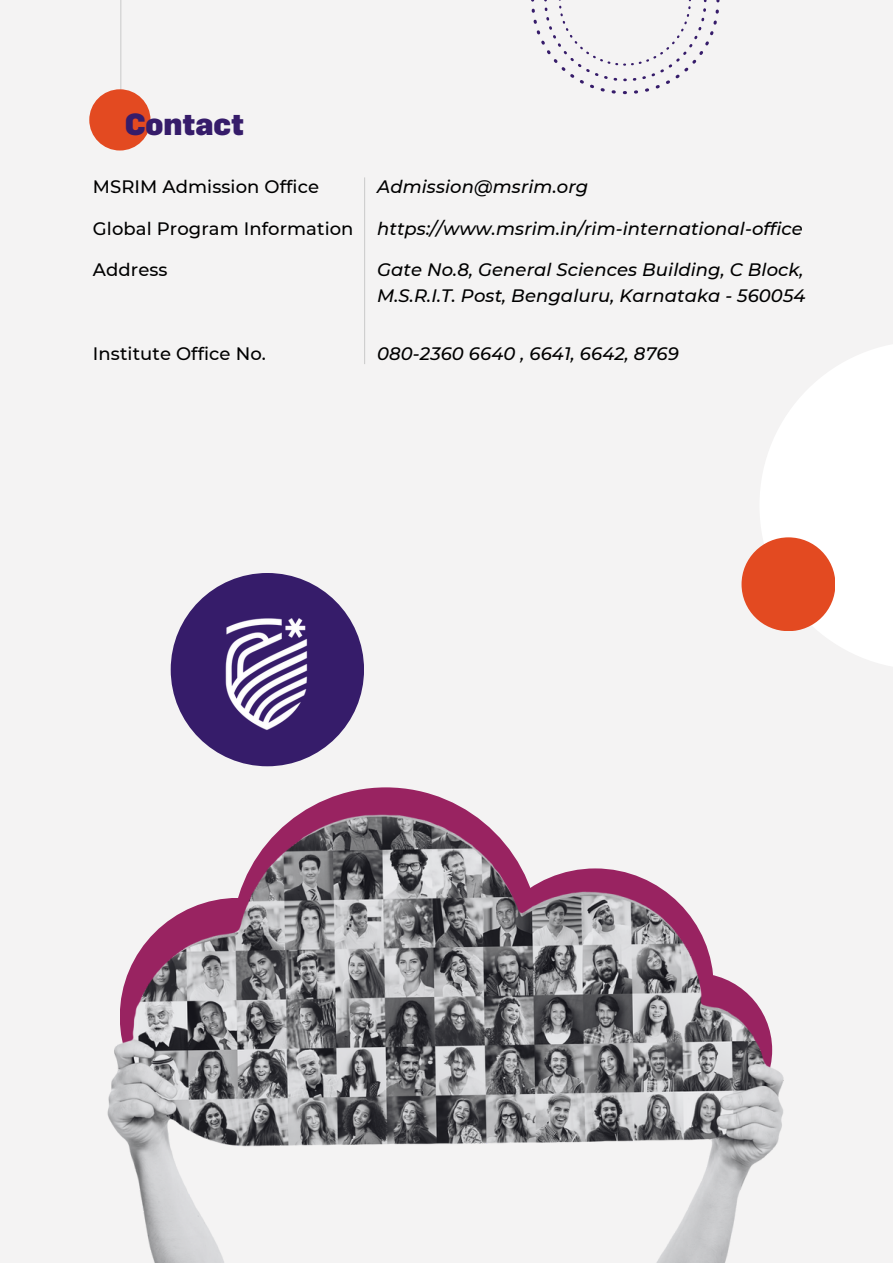
<style>
.page{position:relative;width:893px;height:1264px;background:#fff}
.page>*{position:absolute;margin:0;border:0;box-sizing:border-box;transform-origin:0 0}
.t1{font:900 30px "Flama";color:#361c6a}
.t2{font:italic 500 18px "Montserrat";letter-spacing:.005em;color:#000}
.t3{font:500 18px "Montserrat";letter-spacing:.005em;color:#000}
</style>
<div class="page">
<div style="left:0;top:0;width:892px;height:1262px;background:#f4f3f3"></div>
<svg style="left:531px;top:0;width:188px;height:94px"></svg>
<div style="left:171px;top:573px;width:193px;height:193px;background:#361c6a;border-radius:50%"></div>
<img style="left:107px;top:803px;width:677px;height:459px">
<img style="left:225px;top:618px;width:83px;height:112px">
<div style="left:759px;top:341px;width:133px;height:328px;background:#fff"></div>
<hr style="left:120px;top:0;width:1px;height:103px;background:#cecece">
<hr style="left:364px;top:177px;width:1px;height:187px;background:#cecece">
<div style="left:89px;top:89px;width:61px;height:61px;background:#e34a21;border-radius:50%"></div>
<div style="left:741px;top:537px;width:94px;height:94px;background:#e34a21;border-radius:50%"></div>
<p class="t1" style="left:125px;top:106px;width:120px">Contact</p>
<p class="t3" style="left:93px;top:176px;width:227px">MSRIM Admission Office</p>
<p class="t3" style="left:93px;top:217px;width:262px">Global Program Information</p>
<p class="t3" style="left:93px;top:259px;width:76px">Address</p>
<p class="t3" style="left:93px;top:342px;width:174px">Institute Office No.</p>
<p class="t2" style="left:377px;top:176px;width:213px">Admission@msrim.org</p>
<p class="t2" style="left:377px;top:217px;width:427px">https://www.msrim.in/rim-international-office</p>
<p class="t2" style="left:377px;top:259px;width:428px">Gate No.8, General Sciences Building, C Block,</p>
<p class="t2" style="left:377px;top:285px;width:430px">M.S.R.I.T. Post, Bengaluru, Karnataka - 560054</p>
<p class="t2" style="left:377px;top:342px;width:303px">080-2360 6640 , 6641, 6642, 8769</p>
</div>
